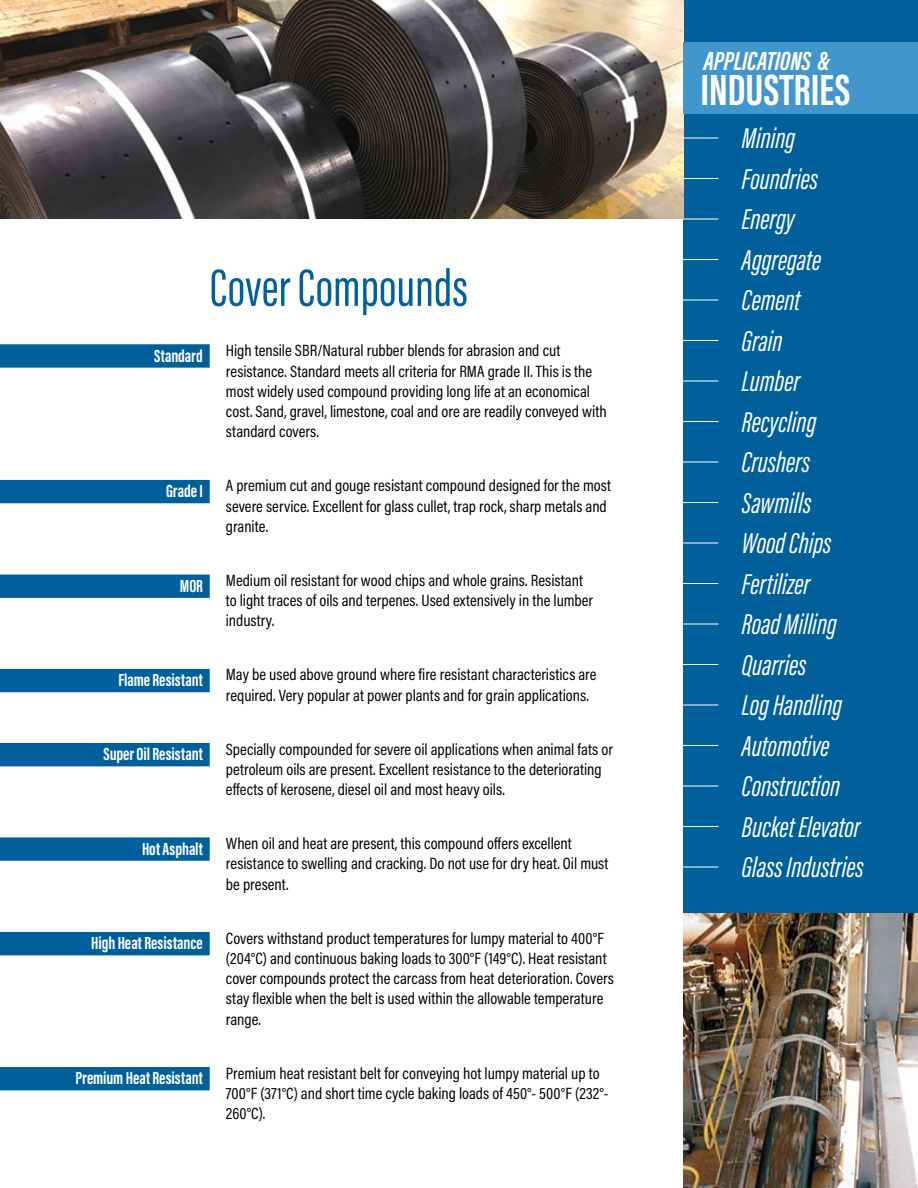
<style>
.page{position:relative;width:918px;height:1188px;background:#fff}
.page>*{position:absolute;margin:0;border:0;box-sizing:border-box;transform-origin:0 0}
.t1{font:54px "Acumin Pro Extra Cond";color:#00609c}
.t2{font:700 45px "Acumin Pro Extra Cond";color:#fff}
.t3{font:italic 29.55px/40.5px "Acumin Pro Extra Cond";color:#fff}
.t4{font:italic 700 27px "Acumin Pro Extra Cond";color:#fff}
.t5{font:700 18px "Acumin Pro Extra Cond";color:#fff}
.t6{font:16.5px/20.2px "Acumin Pro Cond";color:#000101}
</style>
<div class="page">
<div style="left:683px;top:0;width:235px;height:1188px;background:#00609c"></div>
<svg style="left:0;top:344px;width:210px;height:24px;background:#06649e"></svg>
<div style="left:0;top:480px;width:210px;height:23px;background:#00609c"></div>
<div style="left:0;top:575px;width:210px;height:23px;background:#00609c"></div>
<div style="left:0;top:669px;width:210px;height:23px;background:#00609c"></div>
<div style="left:0;top:743px;width:210px;height:23px;background:#00609c"></div>
<svg style="left:0;top:837px;width:210px;height:24px;background:#06649e"></svg>
<div style="left:0;top:932px;width:210px;height:23px;background:#00609c"></div>
<div style="left:0;top:1067px;width:210px;height:23px;background:#00609c"></div>
<img style="left:0;top:0;width:683px;height:218px">
<div style="left:683px;top:43px;width:235px;height:71px;background:#4197cb"></div>
<img style="left:683px;top:913px;width:235px;height:275px">
<hr style="left:683px;top:138px;width:35px;height:1px;background:#fff">
<hr style="left:683px;top:178px;width:35px;height:1px;background:#fff">
<hr style="left:683px;top:219px;width:35px;height:1px;background:#fff">
<hr style="left:683px;top:259px;width:35px;height:1px;background:#fff">
<hr style="left:683px;top:300px;width:35px;height:1px;background:#fff">
<hr style="left:683px;top:340px;width:35px;height:1px;background:#fff">
<hr style="left:683px;top:381px;width:35px;height:1px;background:#fff">
<hr style="left:683px;top:421px;width:35px;height:1px;background:#fff">
<hr style="left:683px;top:462px;width:35px;height:1px;background:#fff">
<hr style="left:683px;top:502px;width:35px;height:1px;background:#fff">
<hr style="left:683px;top:543px;width:35px;height:1px;background:#fff">
<hr style="left:683px;top:583px;width:35px;height:1px;background:#fff">
<hr style="left:683px;top:624px;width:35px;height:1px;background:#fff">
<hr style="left:683px;top:664px;width:35px;height:1px;background:#fff">
<hr style="left:683px;top:705px;width:35px;height:1px;background:#fff">
<hr style="left:683px;top:745px;width:35px;height:1px;background:#fff">
<hr style="left:683px;top:786px;width:35px;height:1px;background:#fff">
<hr style="left:683px;top:826px;width:35px;height:1px;background:#fff">
<hr style="left:683px;top:867px;width:35px;height:1px;background:#fff">
<h1 class="t1" style="left:210px;top:255px;width:260px">Cover Compounds</h1>
<p class="t5" style="left:154px;top:345px;width:50px">Standard</p>
<p class="t6" style="left:226px;top:340px;width:382px">High tensile SBR/Natural rubber blends for abrasion and cut resistance. Standard meets all criteria for RMA grade II. This is the most widely used compound providing long life at an economical cost. Sand, gravel, limestone, coal and ore are readily conveyed with standard covers.</p>
<p class="t5" style="left:166px;top:480px;width:38px">Grade I</p>
<p class="t5" style="left:180px;top:575px;width:25px">MOR</p>
<p class="t5" style="left:118px;top:669px;width:86px">Flame Resistant</p>
<p class="t5" style="left:104px;top:743px;width:101px">Super Oil Resistant</p>
<p class="t5" style="left:142px;top:838px;width:62px">Hot Asphalt</p>
<p class="t5" style="left:91px;top:932px;width:113px">High Heat Resistance</p>
<p class="t5" style="left:75px;top:1067px;width:129px">Premium Heat Resistant</p>
<p class="t6" style="left:226px;top:475px;width:387px">A premium cut and gouge resistant compound designed for the most severe service. Excellent for glass cullet, trap rock, sharp metals and granite.</p>
<p class="t6" style="left:226px;top:570px;width:369px">Medium oil resistant for wood chips and whole grains. Resistant to light traces of oils and terpenes. Used extensively in the lumber industry.</p>
<p class="t6" style="left:226px;top:664px;width:372px">May be used above ground where fire resistant characteristics are required. Very popular at power plants and for grain applications.</p>
<p class="t6" style="left:226px;top:739px;width:389px">Specially compounded for severe oil applications when animal fats or petroleum oils are present. Excellent resistance to the deteriorating effects of kerosene, diesel oil and most heavy oils.</p>
<p class="t6" style="left:226px;top:833px;width:384px">When oil and heat are present, this compound offers excellent resistance to swelling and cracking. Do not use for dry heat. Oil must be present.</p>
<p class="t6" style="left:226px;top:928px;width:389px">Covers withstand product temperatures for lumpy material to 400°F (204°C) and continuous baking loads to 300°F (149°C). Heat resistant cover compounds protect the carcass from heat deterioration. Covers stay flexible when the belt is used within the allowable temperature range.</p>
<p class="t6" style="left:226px;top:1063px;width:384px">Premium heat resistant belt for conveying hot lumpy material up to<br>700°F (371°C) and short time cycle baking loads of 450°- 500°F (232°-<br>260°C).</p>
<h3 class="t4" style="left:704px;top:44px;width:128px">APPLICATIONS &amp;</h3>
<h2 class="t2" style="left:700px;top:62px;width:151px">INDUSTRIES</h2>
<h3 class="t3" style="left:742px;top:118px;width:123px">Mining<br>Foundries<br>Energy<br>Aggregate<br>Cement<br>Grain<br>Lumber<br>Recycling<br>Crushers<br>Sawmills<br>Wood Chips<br>Fertilizer<br>Road Milling<br>Quarries<br>Log Handling<br>Automotive<br>Construction<br>Bucket Elevator<br>Glass Industries</h3>
</div>
